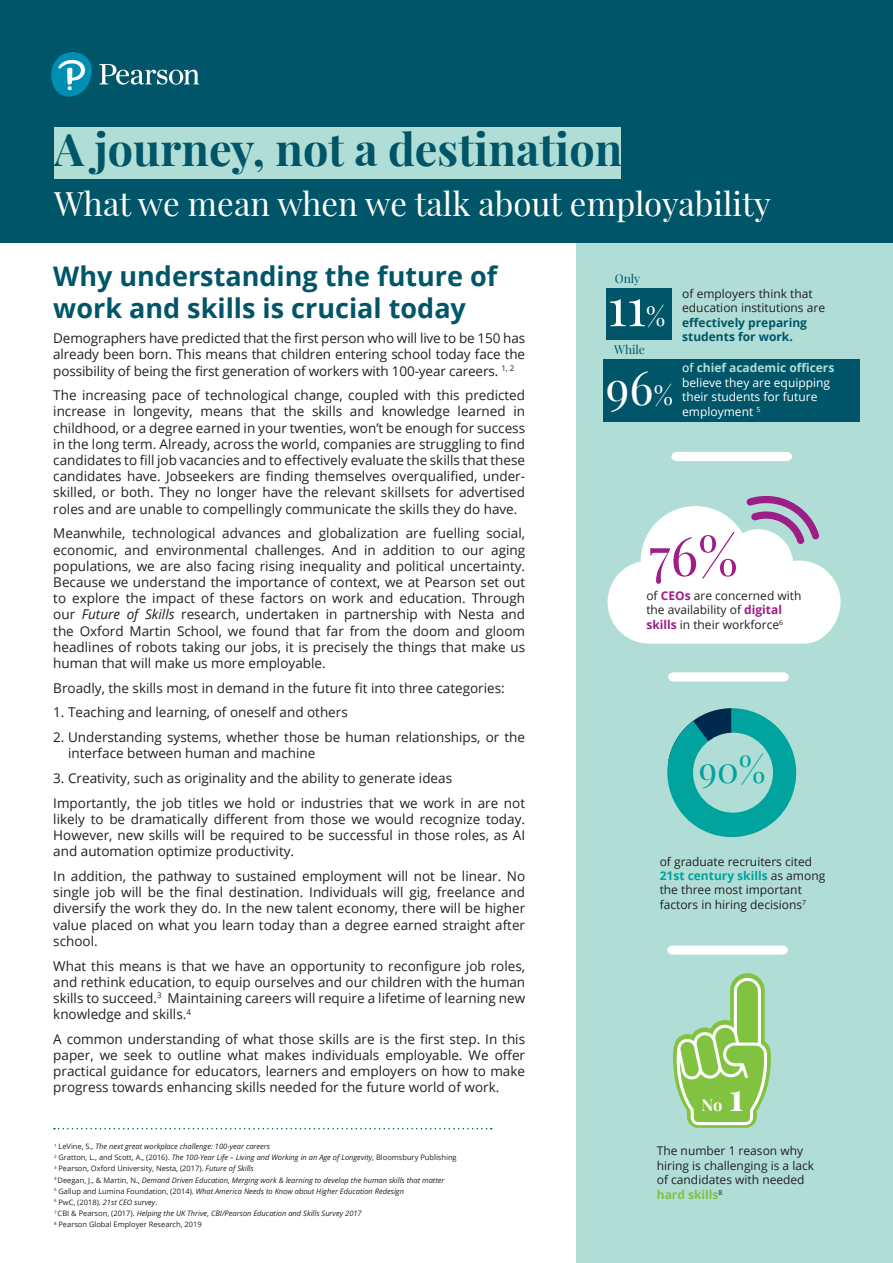
<style>
.page{position:relative;width:893px;height:1263px;background:#fff}
.page>*{position:absolute;margin:0;border:0;box-sizing:border-box;transform-origin:0 0}
.t1{font:53.55px "Playfair Display";color:#9d1e87}
.t2{font:51.9px "Playfair Display";color:#fff}
.t3{font:46.5px "Playfair Display";color:#fff}
.t4{font:700 45px "Playfair Display";color:#005568}
.t5{font:700 39px "Playfair Display";color:#fff}
.t6{font:36.15px "Playfair Display";color:#00a39d}
.t7{font:33px "Playfair Display";color:#fff}
.t8{font:700 27px/32.4px "Open Sans";color:#005568}
.t9{font:700 16.5px "Playfair Display";color:#fff}
.t10{font:13.5px/16.2px "Open Sans";color:#231f20;text-align:justify}
.t11{font:12px/14.4px "Open Sans";color:#231f20}
.t12{font:12px/14.4px "Open Sans";color:#fff}
.t13{font:700 12px/14.4px "Open Sans";color:#005568}
.t14{font:12px "Playfair Display";color:#005568}
.t15{font:italic 7.5px/11.1px "Open Sans";color:#231f20}
.s1{font-style:italic}
.s2{font-style:normal}
.s3{font-size:25.95px}
.s4{font-weight:700;color:#b0ded6}
.s5{font-weight:700;color:#9d1e87}
.s6{font-weight:700;color:#00a39d}
.s7{font-weight:700;color:#81c340}
</style>
<div class="page">
<div style="left:577px;top:238px;width:316px;height:1025px;background:#b0ded6"></div>
<div style="left:604px;top:359px;width:256px;height:63px;background:#005568"></div>
<div style="left:0;top:0;width:893px;height:242px;background:#005568"></div>
<svg style="left:667px;top:708px;width:129px;height:129px"></svg>
<div style="left:693px;top:733px;width:80px;height:80px;background:#b0ded6;border-radius:50%"></div>
<div style="left:54px;top:128px;width:567px;height:51px;background:#b0ded6"></div>
<svg style="left:608px;top:495px;width:233px;height:148px"></svg>
<svg style="left:51px;top:52px;width:148px;height:45px"></svg>
<svg style="left:671px;top:452px;width:121px;height:9px"></svg>
<svg style="left:668px;top:672px;width:121px;height:9px"></svg>
<svg style="left:667px;top:945px;width:121px;height:10px"></svg>
<svg style="left:54px;top:1128px;width:438px;height:2px"></svg>
<div style="left:607px;top:289px;width:64px;height:51px;background:#005568"></div>
<svg style="left:672px;top:973px;width:99px;height:155px"></svg>
<h3 class="t4" style="left:54px;top:121px;width:570px">A journey, not a destination</h3>
<h3 class="t7" style="left:54px;top:183px;width:718px">What we mean when we talk about employability</h3>
<h3 class="t8" style="left:53px;top:259px;width:446px">Why understanding the future of work and skills is crucial today</h3>
<p class="t10" style="left:53px;top:330px;width:473px">Demographers have predicted that the first person who will live to be 150 has already been born. This means that children entering school today face the possibility of being the first generation of workers with 100-year careers. <sup>1,</sup> <sup>2</sup></p>
<p class="t10" style="left:53px;top:387px;width:473px">The increasing pace of technological change, coupled with this predicted increase in longevity, means that the skills and knowledge learned in childhood, or a degree earned in your twenties, won’t be enough for success in the long term. Already, across the world, companies are struggling to find candidates to fill job vacancies and to effectively evaluate the skills that these candidates have. Jobseekers are finding themselves overqualified, under&shy;skilled, or both. They no longer have the relevant skillsets for advertised roles and are unable to compellingly communicate the skills they do have.</p>
<p class="t10" style="left:53px;top:525px;width:473px">Meanwhile, technological advances and globalization are fuelling social, economic, and environmental challenges. And in addition to our aging populations, we are also facing rising inequality and political uncertainty.<br>Because we understand the importance of context, we at Pearson set out to explore the impact of these factors on work and education. Through our <span class="s1">Future of Skills</span> research, undertaken in partnership with Nesta and the Oxford Martin School, we found that far from the doom and gloom headlines of robots taking our jobs, it is precisely the things that make us human that will make us more employable.</p>
<p class="t10" style="left:53px;top:679px;width:453px">Broadly, the skills most in demand in the future fit into three categories:</p>
<p class="t10" style="left:53px;top:704px;width:296px">1. Teaching and learning, of oneself and others</p>
<p class="t10" style="left:68px;top:729px;width:459px;text-indent:-15px">2. Understanding systems, whether those be human relationships, or the interface between human and machine</p>
<p class="t10" style="left:53px;top:765px;width:473px;line-height:24.8px">3. Creativity, such as originality and the ability to generate ideas<br>Importantly, the job titles we hold or industries that we work in are not</p>
<p class="t10" style="left:53px;top:810px;width:473px">likely to be dramatically different from those we would recognize today.<br>However, new skills will be required to be successful in those roles, as AI and automation optimize productivity.</p>
<p class="t10" style="left:53px;top:868px;width:473px">In addition, the pathway to sustained employment will not be linear. No single job will be the final destination. Individuals will gig, freelance and diversify the work they do. In the new talent economy, there will be higher value placed on what you learn today than a degree earned straight after school.</p>
<p class="t10" style="left:53px;top:957px;width:473px">What this means is that we have an opportunity to reconfigure job roles, and rethink education, to equip ourselves and our children with the human skills to succeed.<sup>3</sup> Maintaining careers will require a lifetime of learning new knowledge and skills.<sup>4</sup></p>
<p class="t10" style="left:53px;top:1030px;width:473px">A common understanding of what those skills are is the first step. In this paper, we seek to outline what makes individuals employable. We offer practical guidance for educators, learners and employers on how to make progress towards enhancing skills needed for the future world of work.</p>
<p class="t15" style="left:54px;top:1141px;width:404px"><sup>1</sup> <span class="s2">LeVine, S.,</span> The next great workplace challenge: 100-year careers<br><sup>2</sup> <span class="s2">Gratton, L., and Scott, A., (2016).</span> The 100-Year Life – Living and Working in an Age of Longevity<span class="s2">, Bloomsbury Publishing </span><sup>3</sup> <span class="s2">Pearson, Oxford University, Nesta, (2017).</span> Future of Skills<br><sup>4</sup> <span class="s2">Deegan, J., &amp; Martin, N.,</span> Demand Driven Education, Merging work &amp; learning to develop the human skills that matter<br><sup>5</sup> <span class="s2">Gallup and Lumina Foundation, (2014).</span> What America Needs to Know about Higher Education Redesign<br><sup>6</sup> <span class="s2">PwC, (2018).</span> 21st CEO survey<span class="s2">.<br></span><sup>7</sup> <span class="s2">CBI &amp; Pearson, (2017).</span> Helping the UK Thrive, CBI/Pearson Education and Skills Survey 2017<br><sup>8</sup> <span class="s2">Pearson Global Employer Research, 2019</span></p>
<p class="t14" style="left:615px;top:271px;width:27px">Only</p>
<h2 class="t2" style="left:608px;top:274px;width:59px">11<span class="s3">%</span></h2>
<p class="t14" style="left:614px;top:342px;width:32px">While</p>
<h3 class="t3" style="left:606px;top:359px;width:68px">96<span class="s3">%</span></h3>
<p class="t11" style="left:682px;top:286px;width:144px">of employers think that education institutions are</p>
<p class="t13" style="left:682px;top:315px;width:126px">effectively preparing students for work.</p>
<p class="t12" style="left:682px;top:361px;width:154px">of <span class="s4">chief academic officers </span>believe they are equipping their students for future employment <sup>5</sup></p>
<h1 class="t1" style="left:649px;top:522px;width:91px">76%</h1>
<p class="t11" style="left:646px;top:588px;width:157px">of <span class="s5">CEOs</span> are concerned with the availability of <span class="s5">digital skills</span> in their workforce<sup>6</sup></p>
<h3 class="t6" style="left:699px;top:747px;width:68px">90%</h3>
<p class="t11" style="left:660px;top:854px;width:167px">of graduate recruiters cited<br><span class="s6">21st century skills</span> as among the three most important factors in hiring decisions<sup>7</sup></p>
<p class="t9" style="left:702px;top:1094px;width:22px">No</p>
<h3 class="t5" style="left:729px;top:1072px;width:16px">1</h3>
<p class="t11" style="left:657px;top:1143px;width:159px">The number 1 reason why hiring is challenging is a lack of candidates with needed <span class="s7">hard skills</span><sup>8</sup></p>
</div>
